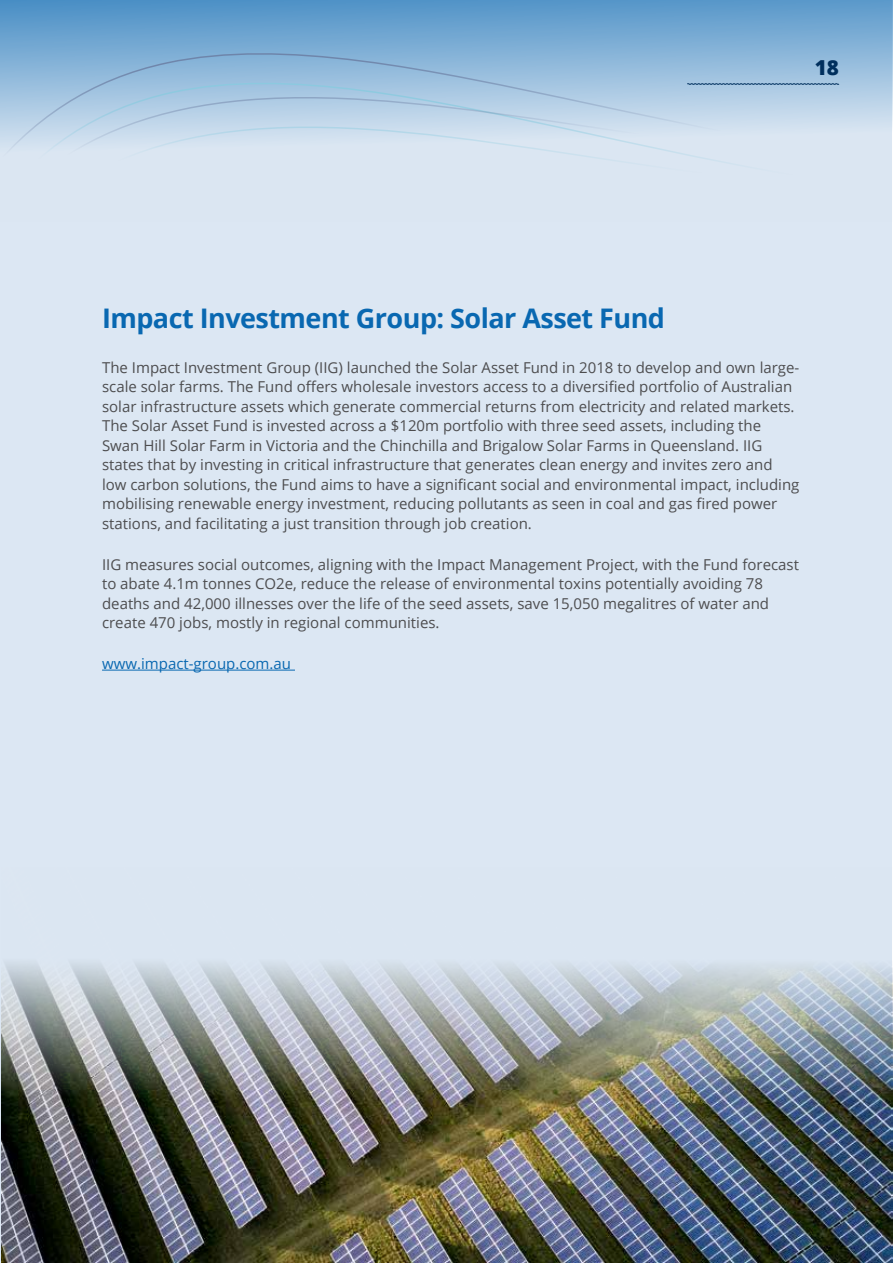
<style>
.page{position:relative;width:893px;height:1263px;background:#fff}
.page>*{position:absolute;margin:0;border:0;box-sizing:border-box;transform-origin:0 0}
.t1{font:700 27px "Open Sans";letter-spacing:-.02em;color:#0968b1}
.t2{font:800 20.7px "Open Sans";color:#002f5d}
.t3{font:15px/19.5px "Open Sans";color:#4d4d4f}
.t4{font:15px "Open Sans";color:#0968b1}
</style>
<div class="page">
<div style="left:0;top:0;width:892px;height:1263px;background:#dce7f3"></div>
<svg style="left:0;top:0;width:893px;height:125px;background:#69a2ce"></svg>
<svg style="left:0;top:52px;width:890px;height:112px"></svg>
<hr style="left:102px;top:670px;width:193px;height:1px;background:#0968b1">
<img style="left:1px;top:963px;width:892px;height:300px">
<h2 class="t2" style="left:815px;top:52px;width:26px">18</h2>
<h1 class="t1" style="left:102px;top:299px;width:564px">Impact Investment Group: Solar Asset Fund</h1>
<p class="t3" style="left:102px;top:357px;width:699px">The Impact Investment Group (IIG) launched the Solar Asset Fund in 2018 to develop and own large&shy;scale solar farms. The Fund offers wholesale investors access to a diversified portfolio of Australian solar infrastructure assets which generate commercial returns from electricity and related markets.<br>The Solar Asset Fund is invested across a $120m portfolio with three seed assets, including the Swan Hill Solar Farm in Victoria and the Chinchilla and Brigalow Solar Farms in Queensland. IIG states that by investing in critical infrastructure that generates clean energy and invites zero and low carbon solutions, the Fund aims to have a significant social and environmental impact, including mobilising renewable energy investment, reducing pollutants as seen in coal and gas fired power stations, and facilitating a just transition through job creation.</p>
<p class="t3" style="left:102px;top:554px;width:698px">IIG measures social outcomes, aligning with the Impact Management Project, with the Fund forecast to abate 4.1m tonnes CO2e, reduce the release of environmental toxins potentially avoiding 78 deaths and 42,000 illnesses over the life of the seed assets, save 15,050 megalitres of water and create 470 jobs, mostly in regional communities.</p>
<p class="t4" style="left:102px;top:653px;width:191px">www.impact-group.com.au</p>
</div>
